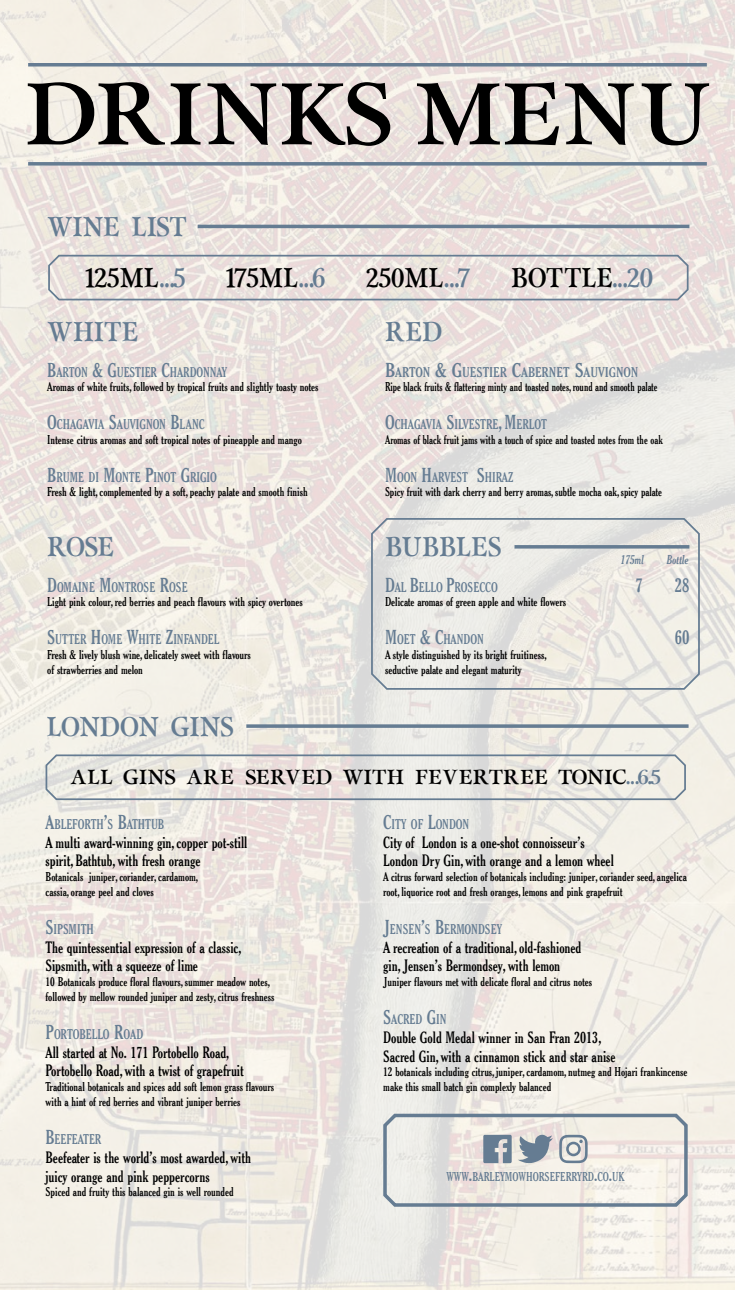
<style>
.page{position:relative;width:735px;height:1290px;background:#fff}
.page>*{position:absolute;margin:0;border:0;box-sizing:border-box;transform-origin:0 0}
.t1{font:700 91px "Miramar";letter-spacing:.01em;color:#000}
.t2{font:700 28px "Miramar";letter-spacing:-.02em;color:#000;scale:.88 1}
.t3{font:700 28px "Miramar";color:#657c92;scale:.9 1}
.t4{font:700 21px "Miramar";letter-spacing:.005em;color:#000}
.t5{font:700 21px "Miramar";color:#657c92}
.t6{font:19.25px "Thyssen J";color:#657c92;scale:.9 1}
.t7{font:15.75px/18.9px "Thyssen J";color:#000;scale:.9 1}
.t8{font:13.47px "Thyssen J";color:#657c92;scale:.9 1}
.t9{font:13.47px "Thyssen J";color:#657c92}
.t10{font:12.25px/14.7px "Thyssen J";color:#000;scale:.9 1}
.t11{font:12.25px "Thyssen J";color:#000;scale:.84 1}
.t12{font:12.25px "Thyssen J";color:#000;scale:.87 1}
.t13{font:12.25px "Thyssen J";color:#000;scale:.85 1}
.t14{font:12.25px "Thyssen J";color:#657c92;scale:.9 1}
.t15{font:12.25px "Thyssen J Italic";color:#657c92;scale:.9 1}
.s1{color:#657c92}
.s2{font-size:19.25px}
.s3{font-size:17.5px}
</style>
<div class="page">
<img style="left:0;top:0;width:734px;height:1290px">
<svg style="left:28px;top:162px;width:678px;height:4px;background:#75889b"></svg>
<svg style="left:28px;top:63px;width:678px;height:4px;background:#75889b"></svg>
<svg style="left:370px;top:516px;width:330px;height:175px;background:#e5e4e0"></svg>
<hr style="left:197px;top:225px;width:492px;height:3px;background:#657c92">
<svg style="left:47px;top:253px;width:642px;height:48px;background:#e1dbd9"></svg>
<svg style="left:246px;top:724px;width:442px;height:4px;background:#75899b"></svg>
<svg style="left:45px;top:753px;width:641px;height:48px;background:#e0dfdb"></svg>
<svg style="left:381px;top:1110px;width:308px;height:98px;background:#dfddda"></svg>
<h1 class="t1" style="left:24px;top:59px;width:687px">DRINKS MENU</h1>
<h2 class="t3" style="left:47px;top:210px;width:21px">WINE</h2>
<h2 class="t3" style="left:131px;top:210px;width:63px">LIS T</h2>
<h2 class="t2" style="left:84px;top:261px;width:117px">125ML<span class="s1">...5</span></h2>
<h2 class="t2" style="left:224px;top:261px;width:117px">175ML<span class="s1">...6</span></h2>
<h2 class="t2" style="left:366px;top:261px;width:121px">250ML<span class="s1">...7</span></h2>
<h2 class="t2" style="left:511px;top:261px;width:163px">BOTTLE<span class="s1">...20</span></h2>
<h2 class="t3" style="left:47px;top:315px;width:101px">WHITE</h2>
<p class="t8" style="left:47px;top:363px;width:201px"><span class="s2">B</span>ARTON <span class="s2">&amp; G</span>UESTIER <span class="s2">C</span>HARDONNAY</p>
<p class="t10" style="left:47px;top:379px;width:303px">Aromas of white fruits, followed by tropical fruits and slightly toasty notes</p>
<p class="t8" style="left:47px;top:416px;width:176px"><span class="s2">O</span>CHAGAVIA <span class="s2">S</span>AUVIGNON <span class="s2">B</span>LANC</p>
<p class="t10" style="left:47px;top:432px;width:284px">Intense citrus aromas and soft tropical notes of pineapple and mango</p>
<p class="t8" style="left:47px;top:468px;width:190px"><span class="s2">B</span>RUME DI <span class="s2">M</span>ONTE <span class="s2">P</span>INOT <span class="s2">G</span>RIGIO</p>
<p class="t10" style="left:47px;top:484px;width:291px">Fresh &amp; light, complemented by a soft, peachy palate and smooth finish</p>
<h2 class="t3" style="left:47px;top:530px;width:20px">ROSE</h2>
<p class="t8" style="left:47px;top:578px;width:157px"><span class="s2">D</span>OMAINE <span class="s2">M</span>ONTROSE <span class="s2">R</span>OSE</p>
<p class="t10" style="left:47px;top:594px;width:285px">Light pink colour, red berries and peach flavours with spicy overtones</p>
<p class="t8" style="left:47px;top:631px;width:193px"><span class="s2">S</span>UTTER <span class="s2">H</span>OME <span class="s2">W</span>HITE <span class="s2">Z</span>INFANDEL</p>
<p class="t10" style="left:47px;top:647px;width:227px">Fresh &amp; lively blush wine, delicately sweet with flavours of strawberries and melon</p>
<h2 class="t3" style="left:46px;top:709px;width:39px">LONDON</h2>
<h2 class="t3" style="left:170px;top:709px;width:19px">GINS</h2>
<h2 class="t3" style="left:385px;top:315px;width:44px">RED</h2>
<p class="t9" style="left:385px;top:363px;width:254px"><span class="s2">B</span>ARTON <span class="s2">&amp; G</span>UESTIER <span class="s2">C</span>ABERNET <span class="s2">S</span>AUVIGNON</p>
<p class="t11" style="left:385px;top:379px;width:326px">Ripe black fruits &amp; flattering minty and toasted notes, round and smooth palate</p>
<p class="t8" style="left:385px;top:416px;width:181px"><span class="s2">O</span>CHAGAVIA <span class="s2">S</span>ILVESTRE<span class="s2">, M</span>ERLOT</p>
<p class="t13" style="left:385px;top:432px;width:328px">Aromas of black fruit jams with a touch of spice and toasted notes from the oak</p>
<p class="t8" style="left:385px;top:468px;width:144px"><span class="s2">M</span>OON <span class="s2">H</span>ARVEST <span class="s2">S</span>HIRAZ</p>
<p class="t12" style="left:385px;top:484px;width:320px">Spicy fruit with dark cherry and berry aromas, subtle mocha oak, spicy palate</p>
<h2 class="t3" style="left:385px;top:530px;width:96px">BUBBLES</h2>
<p class="t8" style="left:385px;top:578px;width:127px"><span class="s2">D</span>AL <span class="s2">B</span>ELLO <span class="s2">P</span>ROSECCO</p>
<h3 class="t6" style="left:635px;top:573px;width:10px">7</h3>
<h3 class="t6" style="left:674px;top:573px;width:18px">28</h3>
<p class="t10" style="left:385px;top:594px;width:203px">Delicate aromas of green apple and white flowers</p>
<p class="t8" style="left:385px;top:631px;width:111px"><span class="s2">M</span>OET <span class="s2">&amp; C</span>HANDON</p>
<h3 class="t6" style="left:674px;top:625px;width:18px">60</h3>
<p class="t10" style="left:385px;top:647px;width:181px">A style distinguished by its bright fruitiness, seductive palate and elegant maturity</p>
<p class="t15" style="left:620px;top:552px;width:27px">175ml</p>
<p class="t15" style="left:666px;top:552px;width:26px">Bottle</p>
<h3 class="t4" style="left:70px;top:764px;width:82px">ALL GINS</h3>
<h3 class="t4" style="left:186px;top:764px;width:131px">ARE SERVED</h3>
<h3 class="t4" style="left:342px;top:764px;width:244px">WITH FEVERTREE TONIC</h3>
<h3 class="t5" style="left:625px;top:764px;width:37px">...6.5</h3>
<p class="t8" style="left:46px;top:815px;width:133px"><span class="s2">A</span>BLEFORTH<span class="s2">’</span>S <span class="s2">B</span>ATHTUB</p>
<p class="t7" style="left:46px;top:832px;width:226px">A multi award-winning gin, copper pot-still spirit, Bathtub, with fresh orange</p>
<p class="t10" style="left:46px;top:869px;width:171px">Botanicals juniper, coriander, cardamom, cassia, orange peel and cloves</p>
<p class="t8" style="left:46px;top:920px;width:55px"><span class="s2">S</span>IPSMITH</p>
<p class="t7" style="left:46px;top:937px;width:219px">The quintessential expression of a classic,<br>Sipsmith, with a squeeze of lime</p>
<p class="t10" style="left:46px;top:974px;width:256px">10 Botanicals produce floral flavours, summer meadow notes, followed by mellow rounded juniper and zesty, citrus freshness</p>
<p class="t8" style="left:46px;top:1025px;width:110px"><span class="s2">P</span>ORTOBELLO <span class="s2">R</span>OAD</p>
<p class="t7" style="left:46px;top:1042px;width:222px">All started at No. 171 Portobello Road,<br>Portobello Road, with a twist of grapefruit</p>
<p class="t10" style="left:46px;top:1079px;width:255px">Traditional botanicals and spices add soft lemon grass flavours with a hint of red berries and vibrant juniper berries</p>
<p class="t8" style="left:46px;top:1130px;width:63px"><span class="s2">B</span>EEFEATER</p>
<p class="t7" style="left:46px;top:1147px;width:230px">Beefeater is the world’s most awarded, with juicy orange and pink peppercorns</p>
<p class="t10" style="left:46px;top:1184px;width:210px">Spiced and fruity this balanced gin is well rounded</p>
<p class="t8" style="left:383px;top:815px;width:97px"><span class="s2">C</span>ITY OF <span class="s2">L</span>ONDON</p>
<p class="t7" style="left:383px;top:832px;width:257px">City of London is a one-shot connoisseur’s<br>London Dry Gin, with orange and a lemon wheel</p>
<p class="t10" style="left:383px;top:869px;width:339px">A citrus forward selection of botanicals including: juniper, coriander seed, angelica root, liquorice root and fresh oranges, lemons and pink grapefruit</p>
<p class="t8" style="left:383px;top:920px;width:133px"><span class="s2">J</span>ENSEN<span class="s2">’</span>S <span class="s2">B</span>ERMONDSEY</p>
<p class="t7" style="left:383px;top:937px;width:222px">A recreation of a traditional, old-fashioned gin, Jensen’s Bermondsey, with lemon</p>
<p class="t10" style="left:383px;top:974px;width:233px">Juniper flavours met with delicate floral and citrus notes</p>
<p class="t8" style="left:383px;top:1010px;width:72px"><span class="s2">S</span>ACRED <span class="s2">G</span>IN</p>
<p class="t7" style="left:383px;top:1027px;width:259px">Double Gold Medal winner in San Fran 2013,<br>Sacred Gin, with a cinnamon stick and star anise</p>
<p class="t10" style="left:383px;top:1064px;width:339px">12 botanicals including citrus, juniper, cardamom, nutmeg and Hojari frankincense make this small batch gin complexly balanced</p>
<p class="t14" style="left:446px;top:1169px;width:199px">WWW<span class="s3">.</span>BARLEYMOWHORSEFERRYRD<span class="s3">.</span>CO<span class="s3">.</span>UK</p>
</div>
